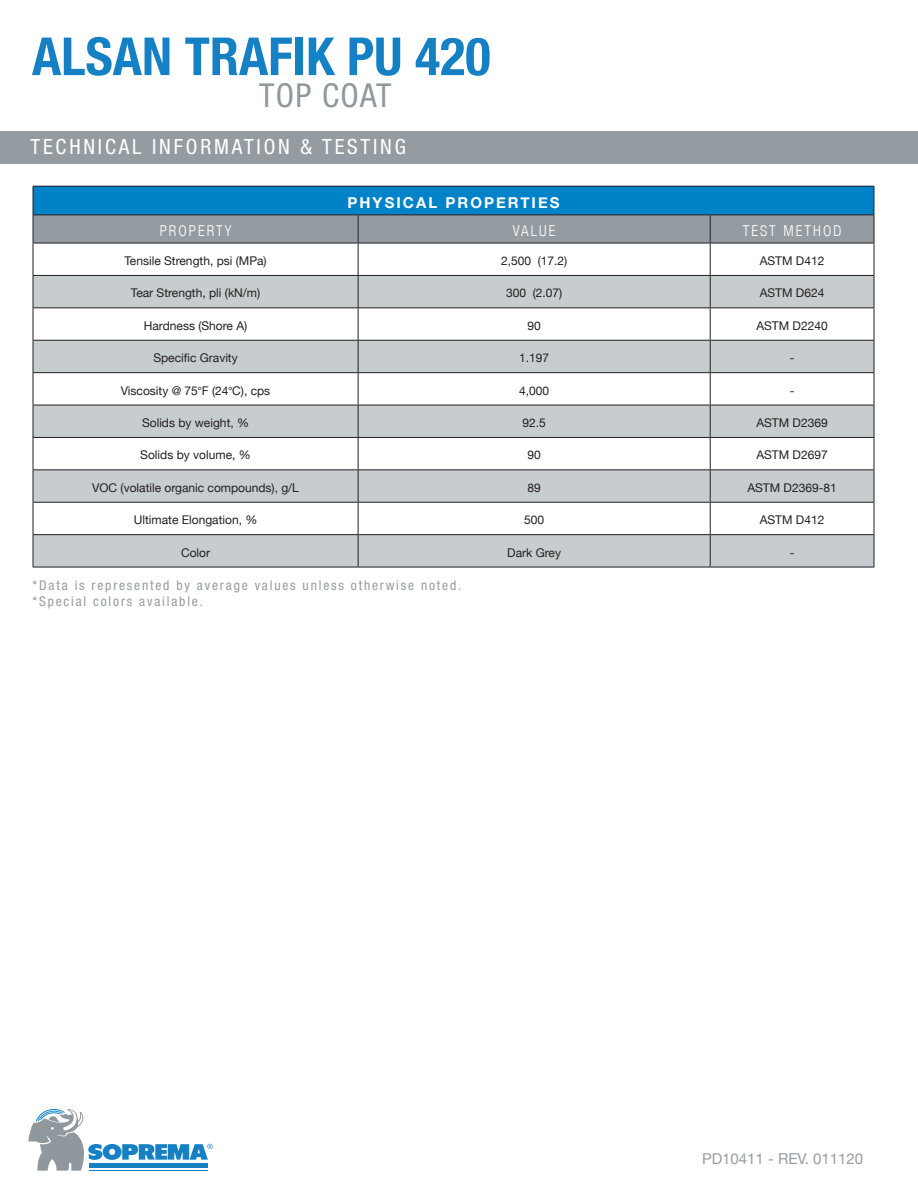
<style>
.page{position:relative;width:918px;height:1188px;background:#fff}
.page>*{position:absolute;margin:0;border:0;box-sizing:border-box;transform-origin:0 0}
.t1{font:700 condensed 52.5px "Helvetica Neue LT Std";color:#1581c4}
.t2{font:condensed 33px "Helvetica Neue LT Std";letter-spacing:.04em;color:#8f989d}
.t3{font:condensed 21px "Helvetica Neue LT Std";letter-spacing:.135em;color:#fff}
.t4{font:300 condensed 15px "Helvetica Neue LT";letter-spacing:.135em;color:#fff}
.t5{font:700 15px "Helvetica Neue";letter-spacing:.135em;color:#fff}
.t6{font:15px "Helvetica Neue";color:#959ca1}
.t7{font:condensed 13.5px "Helvetica Neue LT Std";letter-spacing:.135em;color:#959ca1}
.t8{font:12px "Helvetica Neue";color:#231f20}
.s1{font-family:"Myriad Pro"}
</style>
<div class="page">
<svg style="left:28px;top:1109px;width:185px;height:62px"></svg>
<div style="left:0;top:131px;width:918px;height:32px;background:#959ca1"></div>
<svg style="left:34px;top:244px;width:840px;height:31px"></svg>
<svg style="left:34px;top:276px;width:840px;height:291px;fill:#c7cccf"></svg>
<hr style="left:33px;top:186px;width:325px;height:1px;background:#231f20">
<hr style="left:358px;top:186px;width:352px;height:1px;background:#231f20">
<hr style="left:710px;top:186px;width:164px;height:1px;background:#231f20">
<svg style="left:33px;top:187px;width:842px;height:56px;background:#498bb0"></svg>
<hr style="left:33px;top:243px;width:325px;height:1px;background:#231f20">
<hr style="left:33px;top:243px;width:1px;height:32px;background:#231f20">
<hr style="left:358px;top:243px;width:352px;height:1px;background:#231f20">
<hr style="left:358px;top:243px;width:1px;height:32px;background:#231f20">
<hr style="left:710px;top:243px;width:164px;height:1px;background:#231f20">
<hr style="left:710px;top:243px;width:1px;height:32px;background:#231f20">
<hr style="left:874px;top:243px;width:1px;height:32px;background:#231f20">
<hr style="left:33px;top:275px;width:325px;height:1px;background:#231f20">
<hr style="left:33px;top:276px;width:1px;height:31px;background:#231f20">
<hr style="left:358px;top:275px;width:352px;height:1px;background:#231f20">
<hr style="left:358px;top:276px;width:1px;height:31px;background:#231f20">
<hr style="left:710px;top:275px;width:164px;height:1px;background:#231f20">
<hr style="left:710px;top:276px;width:1px;height:31px;background:#231f20">
<hr style="left:874px;top:276px;width:1px;height:31px;background:#231f20">
<hr style="left:33px;top:307px;width:325px;height:1px;background:#231f20">
<hr style="left:33px;top:308px;width:1px;height:32px;background:#231f20">
<hr style="left:358px;top:307px;width:352px;height:1px;background:#231f20">
<hr style="left:358px;top:308px;width:1px;height:32px;background:#231f20">
<hr style="left:710px;top:307px;width:164px;height:1px;background:#231f20">
<hr style="left:710px;top:308px;width:1px;height:32px;background:#231f20">
<hr style="left:874px;top:308px;width:1px;height:32px;background:#231f20">
<hr style="left:33px;top:340px;width:325px;height:1px;background:#231f20">
<hr style="left:33px;top:341px;width:1px;height:31px;background:#231f20">
<hr style="left:358px;top:340px;width:352px;height:1px;background:#231f20">
<hr style="left:358px;top:341px;width:1px;height:31px;background:#231f20">
<hr style="left:710px;top:340px;width:164px;height:1px;background:#231f20">
<hr style="left:710px;top:341px;width:1px;height:31px;background:#231f20">
<hr style="left:874px;top:341px;width:1px;height:31px;background:#231f20">
<hr style="left:33px;top:372px;width:325px;height:1px;background:#231f20">
<hr style="left:33px;top:373px;width:1px;height:32px;background:#231f20">
<hr style="left:358px;top:372px;width:352px;height:1px;background:#231f20">
<hr style="left:358px;top:373px;width:1px;height:32px;background:#231f20">
<hr style="left:710px;top:372px;width:164px;height:1px;background:#231f20">
<hr style="left:710px;top:373px;width:1px;height:32px;background:#231f20">
<hr style="left:874px;top:373px;width:1px;height:32px;background:#231f20">
<hr style="left:33px;top:405px;width:325px;height:1px;background:#231f20">
<hr style="left:33px;top:405px;width:1px;height:32px;background:#231f20">
<hr style="left:358px;top:405px;width:352px;height:1px;background:#231f20">
<hr style="left:358px;top:405px;width:1px;height:32px;background:#231f20">
<hr style="left:710px;top:405px;width:164px;height:1px;background:#231f20">
<hr style="left:710px;top:405px;width:1px;height:32px;background:#231f20">
<hr style="left:874px;top:405px;width:1px;height:32px;background:#231f20">
<hr style="left:33px;top:437px;width:325px;height:1px;background:#231f20">
<hr style="left:33px;top:438px;width:1px;height:31px;background:#231f20">
<hr style="left:358px;top:437px;width:352px;height:1px;background:#231f20">
<hr style="left:358px;top:438px;width:1px;height:31px;background:#231f20">
<hr style="left:710px;top:437px;width:164px;height:1px;background:#231f20">
<hr style="left:710px;top:438px;width:1px;height:31px;background:#231f20">
<hr style="left:874px;top:438px;width:1px;height:31px;background:#231f20">
<hr style="left:33px;top:469px;width:325px;height:1px;background:#231f20">
<hr style="left:33px;top:470px;width:1px;height:32px;background:#231f20">
<hr style="left:358px;top:469px;width:352px;height:1px;background:#231f20">
<hr style="left:358px;top:470px;width:1px;height:32px;background:#231f20">
<hr style="left:710px;top:469px;width:164px;height:1px;background:#231f20">
<hr style="left:710px;top:470px;width:1px;height:32px;background:#231f20">
<hr style="left:874px;top:470px;width:1px;height:32px;background:#231f20">
<hr style="left:33px;top:502px;width:325px;height:1px;background:#231f20">
<hr style="left:33px;top:503px;width:1px;height:31px;background:#231f20">
<hr style="left:358px;top:502px;width:352px;height:1px;background:#231f20">
<hr style="left:358px;top:503px;width:1px;height:31px;background:#231f20">
<hr style="left:710px;top:502px;width:164px;height:1px;background:#231f20">
<hr style="left:710px;top:503px;width:1px;height:31px;background:#231f20">
<hr style="left:874px;top:503px;width:1px;height:31px;background:#231f20">
<hr style="left:33px;top:534px;width:325px;height:1px;background:#231f20">
<hr style="left:33px;top:535px;width:1px;height:32px;background:#231f20">
<hr style="left:358px;top:534px;width:352px;height:1px;background:#231f20">
<hr style="left:358px;top:535px;width:1px;height:32px;background:#231f20">
<hr style="left:710px;top:534px;width:164px;height:1px;background:#231f20">
<hr style="left:710px;top:535px;width:1px;height:32px;background:#231f20">
<hr style="left:874px;top:535px;width:1px;height:32px;background:#231f20">
<hr style="left:33px;top:567px;width:325px;height:1px;background:#231f20">
<hr style="left:358px;top:567px;width:352px;height:1px;background:#231f20">
<hr style="left:710px;top:567px;width:164px;height:1px;background:#231f20">
<p class="t1" style="left:32px;top:25px;width:460px">ALSAN TRAFIK PU 420</p>
<p class="t2" style="left:259px;top:76px;width:134px">TOP COAT</p>
<p class="t3" style="left:30px;top:135px;width:377px">TECHNICAL INFORMATION &amp; TESTING</p>
<p class="t5" style="left:347px;top:191px;width:214px">PHYSICAL PROPERTIES</p>
<p class="t4" style="left:160px;top:222px;width:73px">PROPERTY</p>
<p class="t4" style="left:513px;top:222px;width:44px">VALUE</p>
<p class="t4" style="left:743px;top:222px;width:100px">TEST METHOD</p>
<p class="t8" style="left:124px;top:252px;width:144px">Tensile Strength, psi (MPa)</p>
<p class="t8" style="left:501px;top:252px;width:68px">2,500 (17.2)</p>
<p class="t8" style="left:760px;top:252px;width:66px">ASTM D412</p>
<p class="t8" style="left:131px;top:284px;width:131px">Tear Strength, pli (kN/m)</p>
<p class="t8" style="left:506px;top:284px;width:58px">300 (2.07)</p>
<p class="t8" style="left:760px;top:284px;width:66px">ASTM D624</p>
<p class="t8" style="left:144px;top:317px;width:105px">Hardness (Shore A)</p>
<p class="t8" style="left:527px;top:317px;width:15px">90</p>
<p class="t8" style="left:756px;top:317px;width:73px">ASTM D2240</p>
<p class="t8" style="left:153px;top:349px;width:86px">Specific Gravity</p>
<p class="t8" style="left:519px;top:349px;width:32px">1.197</p>
<p class="t8" style="left:790px;top:349px;width:6px">-</p>
<p class="t8" style="left:121px;top:382px;width:151px">Viscosity @ 75<span class="s1">°</span>F (24<span class="s1">°</span>C), cps</p>
<p class="t8" style="left:519px;top:382px;width:32px">4,000</p>
<p class="t8" style="left:790px;top:382px;width:6px">-</p>
<p class="t8" style="left:142px;top:414px;width:109px">Solids by weight, %</p>
<p class="t8" style="left:522px;top:414px;width:25px">92.5</p>
<p class="t8" style="left:756px;top:414px;width:73px">ASTM D2369</p>
<p class="t8" style="left:140px;top:446px;width:112px">Solids by volume, %</p>
<p class="t8" style="left:527px;top:446px;width:15px">90</p>
<p class="t8" style="left:756px;top:446px;width:73px">ASTM D2697</p>
<p class="t8" style="left:92px;top:479px;width:208px">VOC (volatile organic compounds), g/L</p>
<p class="t8" style="left:527px;top:479px;width:15px">89</p>
<p class="t8" style="left:747px;top:479px;width:91px">ASTM D2369-81</p>
<p class="t8" style="left:134px;top:511px;width:125px">Ultimate Elongation, %</p>
<p class="t8" style="left:524px;top:511px;width:22px">500</p>
<p class="t8" style="left:760px;top:511px;width:66px">ASTM D412</p>
<p class="t8" style="left:181px;top:544px;width:31px">Color</p>
<p class="t8" style="left:507px;top:544px;width:55px">Dark Grey</p>
<p class="t8" style="left:790px;top:544px;width:6px">-</p>
<p class="t7" style="left:33px;top:577px;width:430px">*Data is represented by average values unless otherwise noted.</p>
<p class="t7" style="left:33px;top:593px;width:172px">*Special colors available.</p>
<p class="t6" style="left:702px;top:1148px;width:163px">PD10411 - REV. 011120</p>
</div>
